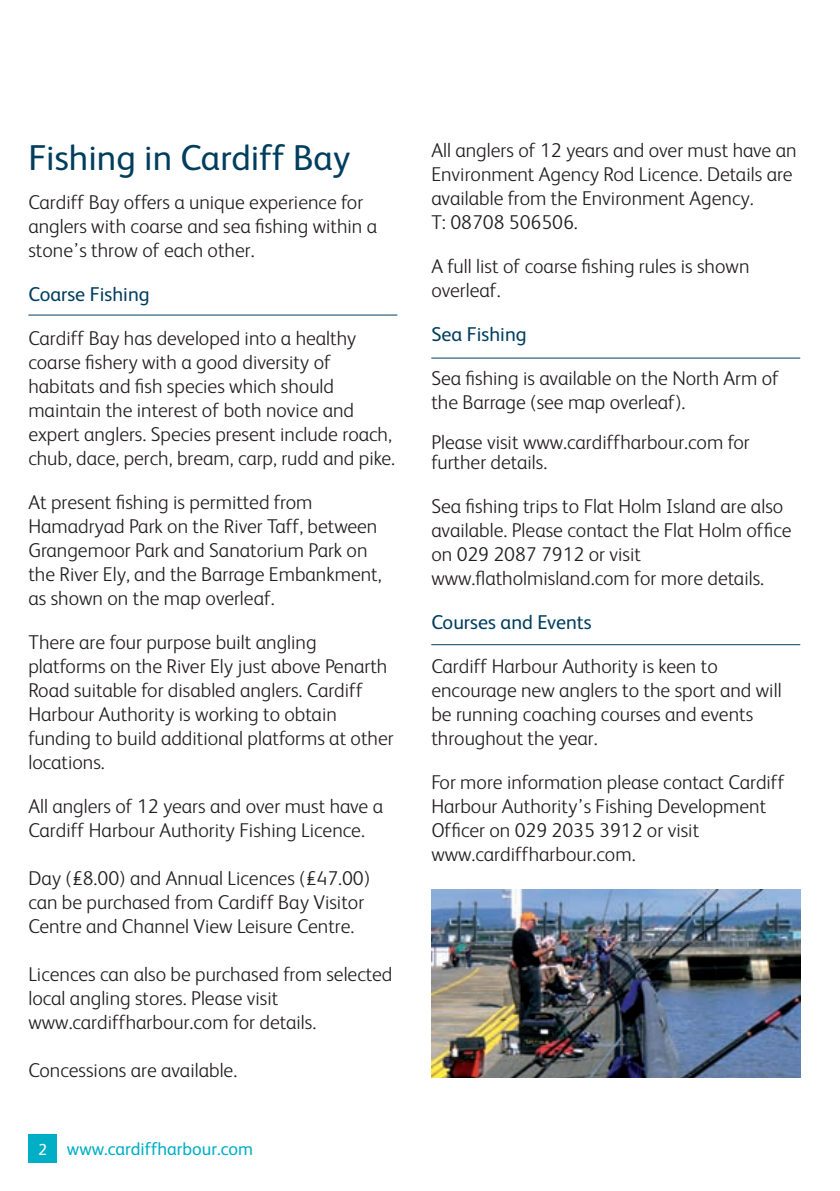
<style>
.page{position:relative;width:840px;height:1191px;background:#fff}
.page>*{position:absolute;margin:0;border:0;box-sizing:border-box;transform-origin:0 0}
.t1{font:36px "FS Albert";color:#003e5e}
.t2{font:300 20px/24px "FS Albert";color:#231f20}
.t3{font:20px "FS Albert";color:#003e5e}
.t4{font:18px "FS Albert";color:#00aec5}
.s1{font-size:16px;color:#fff}
</style>
<div class="page">
<hr style="left:28px;top:314px;width:369px;height:1px;background:#003e5e">
<hr style="left:431px;top:357px;width:368px;height:1px;background:#003e5e">
<hr style="left:431px;top:644px;width:368px;height:1px;background:#003e5e">
<img style="left:431px;top:889px;width:368px;height:188px">
<div style="left:28px;top:1134px;width:29px;height:28px;background:#00aec5"></div>
<h1 class="t1" style="left:28px;top:133px;width:323px">Fishing in Cardiff Bay</h1>
<p class="t2" style="left:28px;top:189px;width:350px">Cardiff Bay offers a unique experience for anglers with coarse and sea fishing within a stone’s throw of each other.</p>
<p class="t3" style="left:28px;top:280px;width:123px">Coarse Fishing</p>
<p class="t2" style="left:28px;top:325px;width:368px">Cardiff Bay has developed into a healthy coarse fishery with a good diversity of habitats and fish species which should maintain the interest of both novice and expert anglers. Species present include roach, chub, dace, perch, bream, carp, rudd and pike.</p>
<p class="t2" style="left:28px;top:489px;width:354px">At present fishing is permitted from Hamadryad Park on the River Taff, between Grangemoor Park and Sanatorium Park on the River Ely, and the Barrage Embankment, as shown on the map overleaf.</p>
<p class="t2" style="left:28px;top:629px;width:366px">There are four purpose built angling platforms on the River Ely just above Penarth Road suitable for disabled anglers. Cardiff Harbour Authority is working to obtain funding to build additional platforms at other locations.</p>
<p class="t2" style="left:28px;top:793px;width:356px">All anglers of 12 years and over must have a<br>Cardiff Harbour Authority Fishing Licence.</p>
<p class="t2" style="left:28px;top:865px;width:343px">Day (£8.00) and Annual Licences (£47.00) can be purchased from Cardiff Bay Visitor<br>Centre and Channel View Leisure Centre.</p>
<p class="t2" style="left:28px;top:961px;width:365px">Licences can also be purchased from selected local angling stores. Please visit www.cardiffharbour.com for details.</p>
<p class="t2" style="left:28px;top:1057px;width:210px">Concessions are available.</p>
<p class="t4" style="left:38px;top:1137px;width:216px"><span class="s1">2</span> www.cardiffharbour.com</p>
<p class="t2" style="left:431px;top:137px;width:366px">All anglers of 12 years and over must have an Environment Agency Rod Licence. Details are available from the Environment Agency.<br>T: 08708 506506.</p>
<p class="t2" style="left:431px;top:253px;width:319px">A full list of coarse fishing rules is shown overleaf.</p>
<p class="t3" style="left:431px;top:321px;width:97px">Sea Fishing</p>
<p class="t2" style="left:431px;top:365px;width:349px">Sea fishing is available on the North Arm of the Barrage (see map overleaf).</p>
<p class="t2" style="left:431px;top:431px;width:320px;line-height:20px">Please visit www.cardiffharbour.com for further details.</p>
<p class="t2" style="left:431px;top:493px;width:361px">Sea fishing trips to Flat Holm Island are also available. Please contact the Flat Holm office on 029 2087 7912 or visit www.flatholmisland.com for more details.</p>
<p class="t3" style="left:431px;top:609px;width:162px">Courses and Events</p>
<p class="t2" style="left:431px;top:653px;width:351px">Cardiff Harbour Authority is keen to encourage new anglers to the sport and will be running coaching courses and events throughout the year.</p>
<p class="t2" style="left:431px;top:769px;width:354px">For more information please contact Cardiff Harbour Authority’s Fishing Development Officer on 029 2035 3912 or visit www.cardiffharbour.com.</p>
</div>
